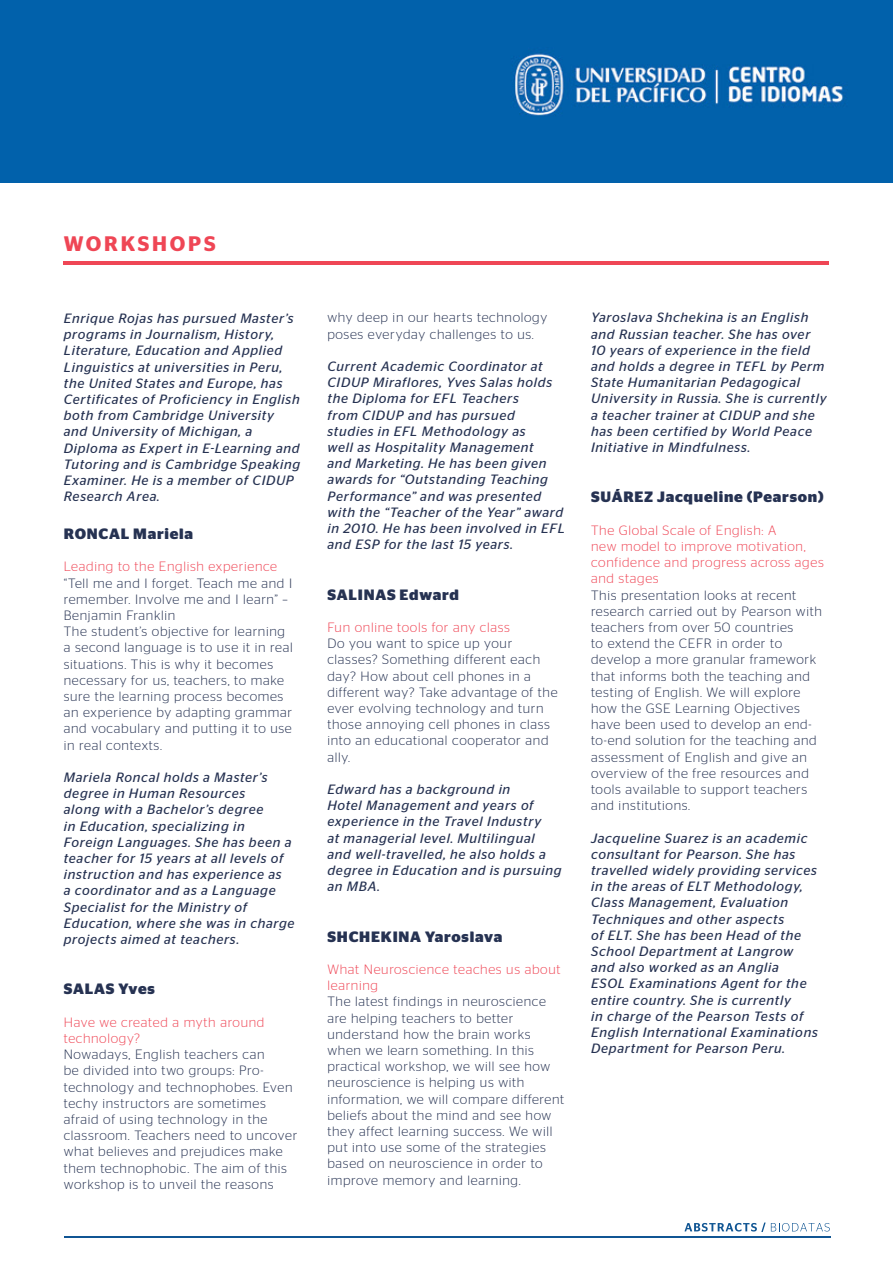
<style>
.page{position:relative;width:893px;height:1263px;background:#fff}
.page>*{position:absolute;margin:0;border:0;box-sizing:border-box;transform-origin:0 0}
.t1{font:600 21px "Stag Sans";letter-spacing:.13em;color:#ef4655}
.t2{font:700 15px "Stag Sans";letter-spacing:.05em;color:#263252}
.t3{font:italic 13.5px/16.2px "Stag Sans";letter-spacing:.05em;color:#263252}
.t4{font:300 13.5px/16.2px "Stag Sans";letter-spacing:.05em;color:#263252}
.t5{font:300 13.5px/16.2px "Stag Sans";letter-spacing:.05em;color:#ef4655}
</style>
<div class="page">
<div style="left:0;top:0;width:893px;height:183px;background:#0161ab"></div>
<hr style="left:64px;top:1237px;width:766px;height:1px;background:#105593">
<svg style="left:685px;top:1222px;width:80px;height:10px"></svg>
<svg style="left:771px;top:1223px;width:59px;height:8px"></svg>
<hr style="left:64px;top:261px;width:765px;height:4px;background:#ef4655">
<h1 class="t1" style="left:64px;top:231px;width:154px">WORKSHOPS</h1>
<p class="t3" style="left:64px;top:310px;width:238px">Enrique Rojas has pursued Master’s programs in Journalism, History,<br>Literature, Education and Applied<br>Linguistics at universities in Peru, the United States and Europe, has<br>Certificates of Proficiency in English both from Cambridge University and University of Michigan, a<br>Diploma as Expert in E-Learning and<br>Tutoring and is Cambridge Speaking<br>Examiner. He is a member of CIDUP<br>Research Area.</p>
<p class="t2" style="left:64px;top:525px;width:131px">RONCAL Mariela</p>
<p class="t5" style="left:64px;top:558px;width:215px">Leading to the English experience</p>
<p class="t4" style="left:64px;top:575px;width:230px">“Tell me and I forget. Teach me and I remember. Involve me and I learn” –<br>Benjamin Franklin<br>The student’s objective for learning a second language is to use it in real situations. This is why it becomes necessary for us, teachers, to make sure the learning process becomes an experience by adapting grammar and vocabulary and putting it to use in real contexts.</p>
<p class="t3" style="left:64px;top:769px;width:232px">Mariela Roncal holds a Master’s degree in Human Resources<br>along with a Bachelor’s degree<br>in Education, specializing in<br>Foreign Languages. She has been a teacher for 15 years at all levels of instruction and has experience as<br>a coordinator and as a Language<br>Specialist for the Ministry of<br>Education, where she was in charge projects aimed at teachers.</p>
<p class="t2" style="left:64px;top:980px;width:93px">SALAS Yves</p>
<p class="t5" style="left:64px;top:1014px;width:202px">Have we created a myth around technology?</p>
<p class="t4" style="left:64px;top:1046px;width:235px">Nowadays, English teachers can<br>be divided into two groups: Pro&shy;technology and technophobes. Even techy instructors are sometimes afraid of using technology in the classroom. Teachers need to uncover what believes and prejudices make them technophobic. The aim of this workshop is to unveil the reasons</p>
<p class="t4" style="left:327px;top:309px;width:221px">why deep in our hearts technology poses everyday challenges to us.</p>
<p class="t3" style="left:327px;top:358px;width:239px">Current Academic Coordinator at<br>CIDUP Miraflores, Yves Salas holds the Diploma for EFL Teachers<br>from CIDUP and has pursued<br>studies in EFL Methodology as<br>well as Hospitality Management<br>and Marketing. He has been given awards for “Outstanding Teaching<br>Performance” and was presented with the “Teacher of the Year” award in 2010. He has been involved in EFL and ESP for the last 15 years.</p>
<p class="t2" style="left:327px;top:586px;width:133px">SALINAS Edward</p>
<p class="t5" style="left:327px;top:619px;width:184px">Fun online tools for any class</p>
<p class="t4" style="left:327px;top:635px;width:232px">Do you want to spice up your classes? Something different each day? How about cell phones in a different way? Take advantage of the ever evolving technology and turn those annoying cell phones in class into an educational cooperator and ally.</p>
<p class="t3" style="left:327px;top:781px;width:236px">Edward has a background in<br>Hotel Management and years of experience in the Travel Industry<br>at managerial level. Multilingual and well-travelled, he also holds a degree in Education and is pursuing an MBA.</p>
<p class="t2" style="left:327px;top:928px;width:176px">SHCHEKINA Yaroslava</p>
<p class="t5" style="left:327px;top:961px;width:234px">What Neuroscience teaches us about learning</p>
<p class="t4" style="left:327px;top:993px;width:238px">The latest findings in neuroscience are helping teachers to better understand how the brain works when we learn something. In this practical workshop, we will see how neuroscience is helping us with information, we will compare different beliefs about the mind and see how they affect learning success. We will put into use some of the strategies based on neuroscience in order to improve memory and learning.</p>
<p class="t3" style="left:591px;top:309px;width:237px">Yaroslava Shchekina is an English and Russian teacher. She has over 10 years of experience in the field and holds a degree in TEFL by Perm State Humanitarian Pedagogical University in Russia. She is currently a teacher trainer at CIDUP and she has been certified by World Peace Initiative in Mindfulness.</p>
<p class="t2" style="left:591px;top:488px;width:234px">SUÁREZ Jacqueline (Pearson)</p>
<p class="t5" style="left:591px;top:522px;width:234px">The Global Scale of English: A<br>new model to improve motivation, confidence and progress across ages and stages</p>
<p class="t4" style="left:591px;top:586px;width:232px">This presentation looks at recent research carried out by Pearson with teachers from over 50 countries<br>to extend the CEFR in order to develop a more granular framework that informs both the teaching and testing of English. We will explore how the GSE Learning Objectives have been used to develop an end&shy;to-end solution for the teaching and assessment of English and give an overview of the free resources and tools available to support teachers and institutions.</p>
<p class="t3" style="left:591px;top:830px;width:228px">Jacqueline Suarez is an academic consultant for Pearson. She has travelled widely providing services in the areas of ELT Methodology,<br>Class Management, Evaluation<br>Techniques and other aspects<br>of ELT. She has been Head of the<br>School Department at Langrow and also worked as an Anglia<br>ESOL Examinations Agent for the entire country. She is currently<br>in charge of the Pearson Tests of<br>English International Examinations<br>Department for Pearson Peru.</p>
</div>
